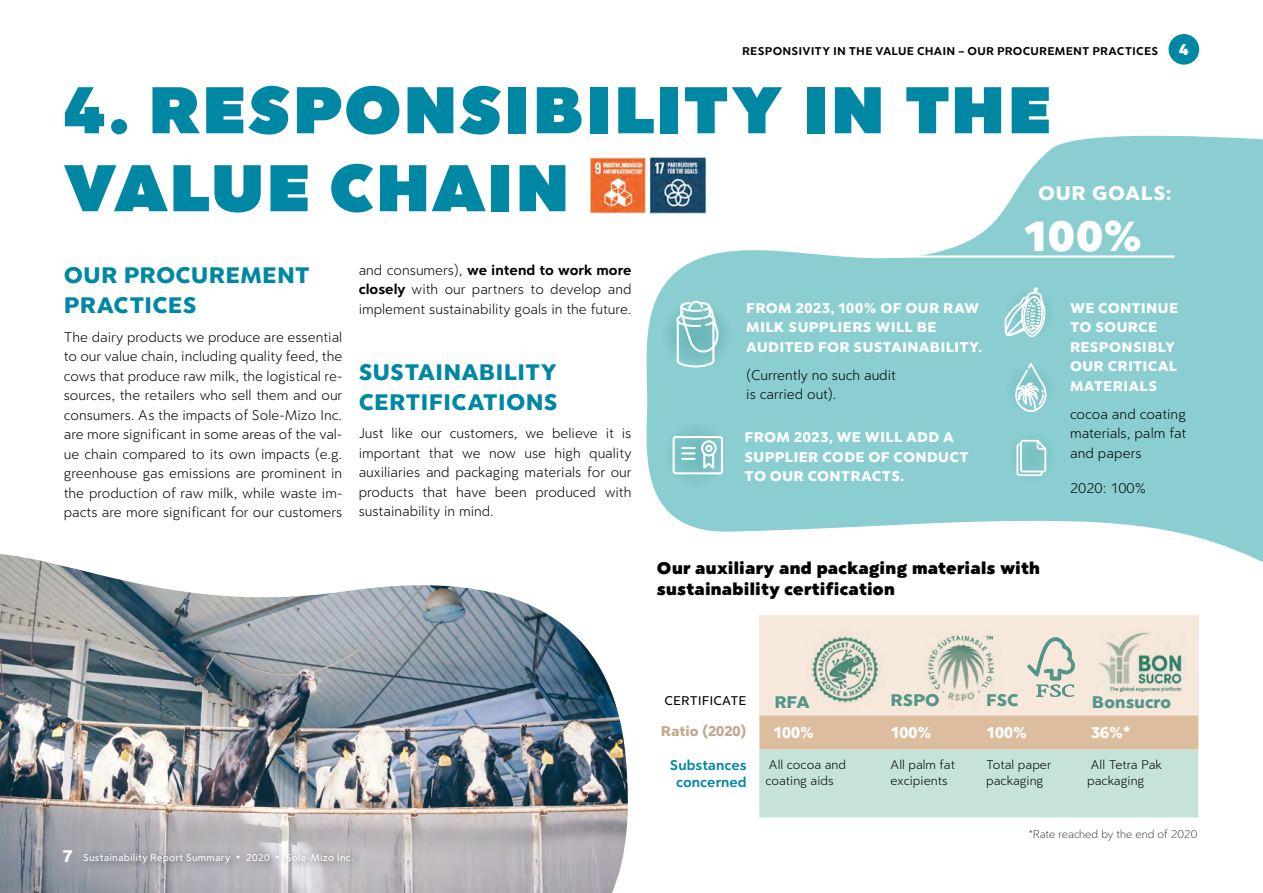
<style>
.page{position:relative;width:1263px;height:893px;background:#fff}
.page>*{position:absolute;margin:0;border:0;box-sizing:border-box;transform-origin:0 0}
.t1{font:70.5px/78px "Clarika Pro Grot Uta";letter-spacing:.025em;color:#0087a4}
.t2{font:900 45px "Clarika Pro Grot";color:#fff}
.t3{font:24px/30px "Clarika Pro Grot Hvy";letter-spacing:.005em;color:#0087a4}
.t4{font:21px "Clarika Pro Grot Hvy";letter-spacing:.035em;color:#fff}
.t5{font:900 18px/21px "Clarika Pro Grot";letter-spacing:.015em;color:#000}
.t6{font:18px "Clarika Pro Grot Hvy";color:#559489}
.t7{font:16.5px "Clarika Pro Grot Hvy";color:#fff}
.t8{font:900 16.5px "Clarika Pro Grot";color:#fff}
.t9{font:300 15px/19.5px "Clarika Pro Grot";color:#000;text-align:justify}
.t10{font:15px/19.5px "Clarika Pro Grot Hvy";letter-spacing:.015em;color:#fff}
.t11{font:15px/16.5px "Clarika Pro Grot Dm";color:#0087a4;text-align:center}
.t12{font:15px "Clarika Pro Grot Hvy";color:#c3a88d}
.t13{font:300 13.5px/16.5px "Clarika Pro Grot";color:#000}
.t14{font:500 13.5px "Clarika Pro Grot";color:#000}
.t15{font:700 12px "Clarika Pro Grot";letter-spacing:.015em;color:#000}
.t16{font:100 12px "Clarika Pro Grot";color:#000}
.t17{font:500 10.5px "Clarika Pro Grot";letter-spacing:.02em;color:#fff}
.s1{font-weight:700}
.s2{font-family:"Clarika Pro Grot Hvy";font-weight:400;font-size:18px}
.s3{font-weight:700;font-size:12px}
</style>
<div class="page">
<img style="left:0;top:554px;width:628px;height:339px">
<div style="left:759px;top:615px;width:439px;height:100px;background:#f6e9db"></div>
<svg style="left:646px;top:135px;width:617px;height:427px;fill:#8bced1"></svg>
<div style="left:657px;top:295px;width:79px;height:80px;background:linear-gradient(to bottom,#87cbce,#88cccf);border-radius:50%"></div>
<svg style="left:675px;top:300px;width:44px;height:69px"></svg>
<div style="left:660px;top:417px;width:73px;height:74px;background:#8bcdd0;border-radius:50%"></div>
<svg style="left:672px;top:435px;width:51px;height:40px"></svg>
<hr style="left:874px;top:255px;width:301px;height:3px;background:#fff">
<svg style="left:759px;top:716px;width:439px;height:101px;background:#ccd6c6"></svg>
<div style="left:1001px;top:283px;width:59px;height:59px;background:#8bced1;border-radius:50%"></div>
<svg style="left:1002px;top:287px;width:44px;height:50px"></svg>
<div style="left:1002px;top:427px;width:60px;height:60px;background:#8bced1;border-radius:50%"></div>
<div style="left:1001px;top:358px;width:59px;height:59px;background:#8bced1;border-radius:50%"></div>
<svg style="left:1015px;top:357px;width:34px;height:119px"></svg>
<img style="left:1098px;top:632px;width:86px;height:61px">
<img style="left:811px;top:635px;width:70px;height:69px">
<img style="left:927px;top:634px;width:68px;height:75px">
<svg style="left:1027px;top:637px;width:48px;height:60px"></svg>
<div style="left:1168px;top:34px;width:31px;height:31px;background:#0087a4;border-radius:50%"></div>
<div style="left:81px;top:848px;width:283px;height:24px;background:#000;opacity:.59"></div>
<img style="left:589px;top:153px;width:118px;height:62px">
<p class="t15" style="left:742px;top:44px;width:418px">RESPONSIVITY IN THE VALUE CHAIN – OUR PROCUREMENT PRACTICES</p>
<p class="t8" style="left:1179px;top:39px;width:11px">4</p>
<h1 class="t1" style="left:64px;top:68px;width:988px">4. RESPONSIBILITY IN THE<br>VALUE CHAIN</h1>
<h3 class="t4" style="left:1038px;top:180px;width:135px">OUR GOALS:</h3>
<h3 class="t3" style="left:64px;top:259px;width:248px">OUR PROCUREMENT<br>PRACTICES</h3>
<p class="t9" style="left:64px;top:327px;width:280px">The dairy products we produce are essential to our value chain, including quality feed, the cows that produce raw milk, the logistical re&shy;sources, the retailers who sell them and our consumers. As the impacts of Sole-Mizo Inc. are more significant in some areas of the val&shy;ue chain compared to its own impacts (e.g. greenhouse gas emissions are prominent in the production of raw milk, while waste im&shy;pacts are more significant for our customers</p>
<p class="t9" style="left:359px;top:260px;width:274px">and consumers), <span class="s1">we intend to work more closely</span> with our partners to develop and implement sustainability goals in the future.</p>
<h3 class="t3" style="left:359px;top:356px;width:201px">SUSTAINABILITY<br>CERTIFICATIONS</h3>
<p class="t9" style="left:359px;top:423px;width:274px">Just like our customers, we believe it is important that we now use high quality auxiliaries and packaging materials for our products that have been produced with sustainability in mind.</p>
<p class="t10" style="left:746px;top:297px;width:237px">FROM 2023, 100% OF OUR RAW<br>MILK SUPPLIERS WILL BE<br>AUDITED FOR SUSTAINABILITY.</p>
<p class="t9" style="left:746px;top:365px;width:151px">(Currently no such audit is carried out).</p>
<p class="t10" style="left:745px;top:427px;width:226px">FROM 2023, WE WILL ADD A<br>SUPPLIER CODE OF CONDUCT<br>TO OUR CONTRACTS.</p>
<h2 class="t2" style="left:1024px;top:207px;width:120px">100%</h2>
<p class="t10" style="left:1070px;top:297px;width:110px">WE CONTINUE<br>TO SOURCE<br>RESPONSIBLY<br>OUR CRITICAL<br>MATERIALS</p>
<p class="t9" style="left:1070px;top:404px;width:118px">cocoa and coating materials, palm fat and papers</p>
<p class="t9" style="left:1070px;top:478px;width:78px">2020: 100%</p>
<p class="t5" style="left:657px;top:556px;width:385px">Our auxiliary and packaging materials with sustainability certification</p>
<p class="t17" style="left:63px;top:851px;width:292px"><span class="s2">7</span> Sustainability Report Summary <span class="s3">•</span> 2020 <span class="s3">•</span> Sole-Mizo Inc.</p>
<p class="t14" style="left:665px;top:692px;width:83px">CERTIFICATE</p>
<p class="t6" style="left:774px;top:690px;width:37px">RFA</p>
<p class="t6" style="left:890px;top:689px;width:51px">RSPO</p>
<p class="t6" style="left:986px;top:689px;width:34px">FSC</p>
<p class="t6" style="left:1092px;top:690px;width:81px">Bonsucro</p>
<p class="t12" style="left:661px;top:722px;width:87px">Ratio (2020)</p>
<p class="t7" style="left:773px;top:722px;width:42px">100%</p>
<p class="t7" style="left:890px;top:722px;width:42px">100%</p>
<p class="t7" style="left:986px;top:722px;width:42px">100%</p>
<p class="t7" style="left:1091px;top:722px;width:41px">36%*</p>
<p class="t11" style="left:670px;top:757px;width:78px">Substances concerned</p>
<p class="t13" style="left:765px;top:756px;width:82px">All cocoa and coating aids</p>
<p class="t13" style="left:890px;top:756px;width:66px">All palm fat excipients</p>
<p class="t13" style="left:986px;top:756px;width:67px">Total paper packaging</p>
<p class="t13" style="left:1087px;top:756px;width:76px">All Tetra Pak packaging</p>
<p class="t16" style="left:1029px;top:827px;width:170px">*Rate reached by the end of 2020</p>
</div>
